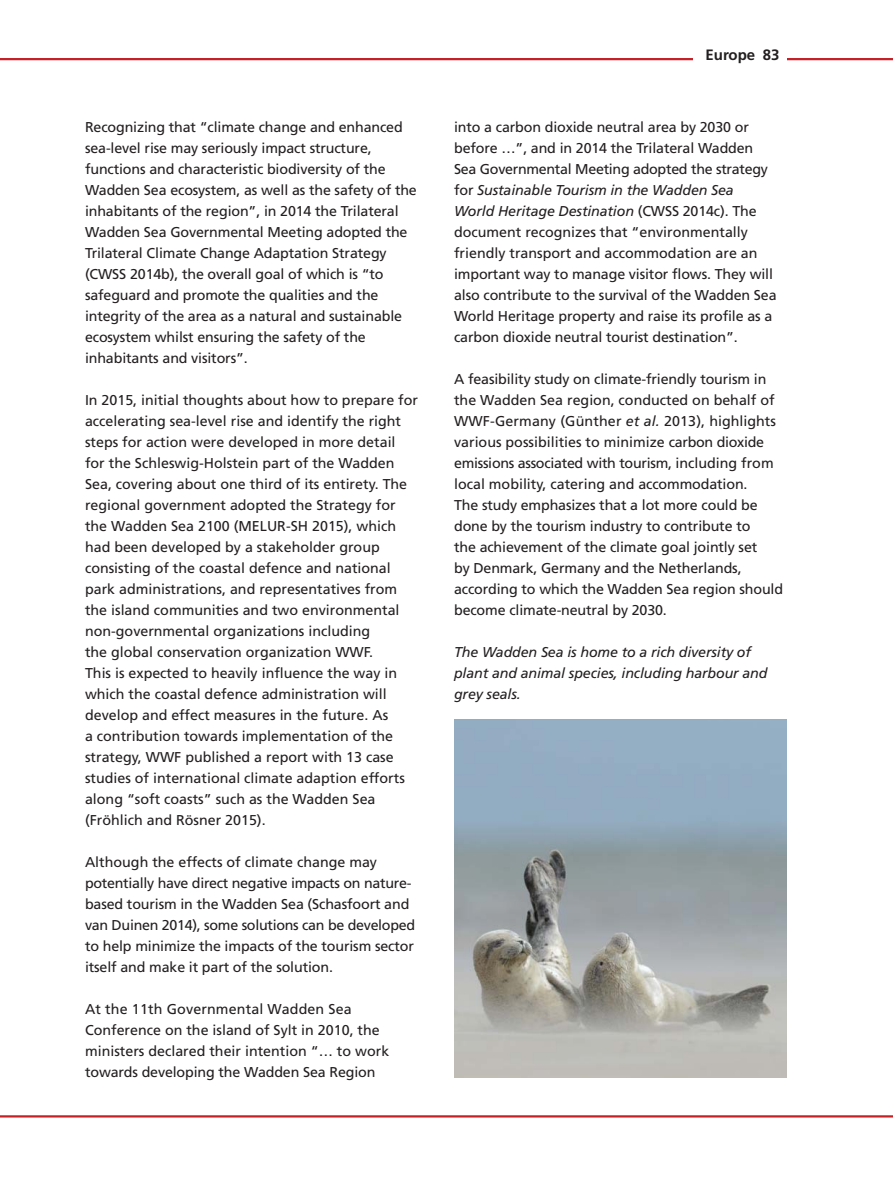
<style>
.page{position:relative;width:893px;height:1178px;background:#fff}
.page>*{position:absolute;margin:0;border:0;box-sizing:border-box;transform-origin:0 0}
.t1{font:700 15px "Frutiger";color:#231f20}
.t2{font:14.25px/21px "Frutiger";letter-spacing:-.01em;color:#231f20}
.t3{font:italic 14.25px/21px "Frutiger";letter-spacing:-.01em;color:#231f20}
.s1{color:#fff}
.s2{font-style:italic}
</style>
<div class="page">
<hr style="left:0;top:1115px;width:892px;height:2px;background:#c42127">
<hr style="left:0;top:58px;width:892px;height:2px;background:#c42127">
<div style="left:693px;top:49px;width:94px;height:26px;background:#fff"></div>
<img style="left:454px;top:720px;width:333px;height:357px">
<p class="t2" style="left:85px;top:117px;width:333px">Recognizing that “climate change and enhanced sea-level rise may seriously impact structure, functions and characteristic biodiversity of the Wadden Sea ecosystem, as well as the safety of the inhabitants of the region”, in 2014 the Trilateral Wadden Sea Governmental Meeting adopted the Trilateral Climate Change Adaptation Strategy (CWSS 2014b), the overall goal of which is “to safeguard and promote the qualities and the integrity of the area as a natural and sustainable ecosystem whilst ensuring the safety of the inhabitants and visitors”.</p>
<p class="t2" style="left:85px;top:390px;width:334px">In 2015, initial thoughts about how to prepare for accelerating sea-level rise and identify the right steps for action were developed in more detail for the Schleswig-Holstein part of the Wadden Sea, covering about one third of its entirety. The regional government adopted the Strategy for the Wadden Sea 2100 (MELUR-SH 2015), which had been developed by a stakeholder group consisting of the coastal defence and national park administrations, and representatives from the island communities and two environmental non-governmental organizations including<br>the global conservation organization WWF.<br>This is expected to heavily influence the way in which the coastal defence administration will develop and effect measures in the future. As<br>a contribution towards implementation of the strategy, WWF published a report with 13 case studies of international climate adaption efforts along “soft coasts” such as the Wadden Sea (Fröhlich and Rösner 2015).</p>
<p class="t2" style="left:85px;top:852px;width:331px">Although the effects of climate change may potentially have direct negative impacts on nature&shy;based tourism in the Wadden Sea (Schasfoort and van Duinen 2014), some solutions can be developed to help minimize the impacts of the tourism sector itself and make it part of the solution.</p>
<p class="t2" style="left:85px;top:999px;width:306px">At the 11th Governmental Wadden Sea Conference on the island of Sylt in 2010, the ministers declared their intention “… to work towards developing the Wadden Sea Region</p>
<p class="t1" style="left:705px;top:48px;width:83px">Europe 83<span class="s1">–</span></p>
<p class="t2" style="left:454px;top:117px;width:324px">into a carbon dioxide neutral area by 2030 or before …”, and in 2014 the Trilateral Wadden Sea Governmental Meeting adopted the strategy for <span class="s2">Sustainable Tourism in the Wadden Sea World Heritage Destination</span> (CWSS 2014c). The document recognizes that “environmentally friendly transport and accommodation are an important way to manage visitor flows. They will also contribute to the survival of the Wadden Sea World Heritage property and raise its profile as a carbon dioxide neutral tourist destination”.</p>
<p class="t2" style="left:454px;top:369px;width:330px">A feasibility study on climate-friendly tourism in the Wadden Sea region, conducted on behalf of WWF-Germany (Günther <span class="s2">et al.</span> 2013), highlights various possibilities to minimize carbon dioxide emissions associated with tourism, including from local mobility, catering and accommodation.<br>The study emphasizes that a lot more could be done by the tourism industry to contribute to<br>the achievement of the climate goal jointly set<br>by Denmark, Germany and the Netherlands, according to which the Wadden Sea region should become climate-neutral by 2030.</p>
<p class="t3" style="left:454px;top:642px;width:315px">The Wadden Sea is home to a rich diversity of plant and animal species, including harbour and grey seals.</p>
</div>
